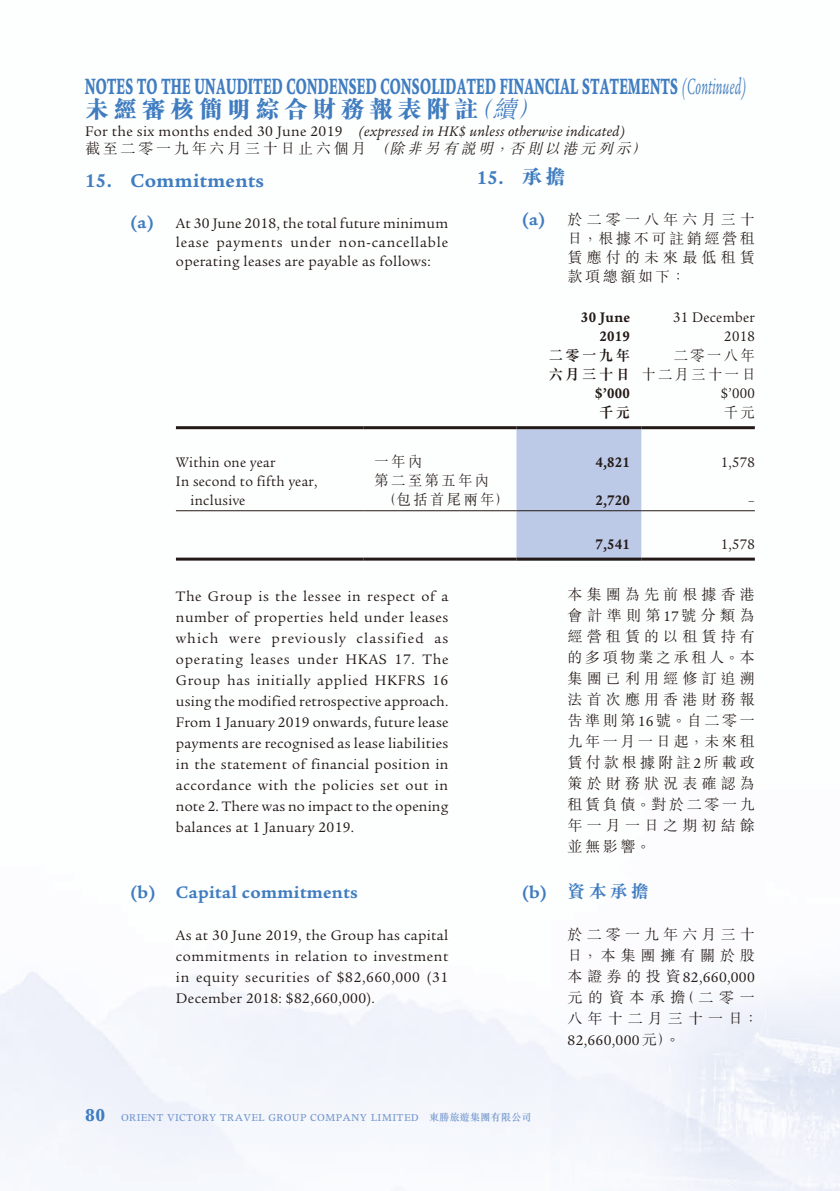
<style>
.page{position:relative;width:840px;height:1191px;background:#fff}
.page>*{position:absolute;margin:0;border:0;box-sizing:border-box;transform-origin:0 0}
.t1{font:900 24px "Legacy Serif Std";letter-spacing:.025em;color:#3f7cc0;scale:.55 1}
.t2{font:800 24px "M Sung HK";letter-spacing:.185em;color:#3f7cc0}
._01_Head1{font:700 20px "Legacy Serif Std";letter-spacing:.02em;color:#3f7cc0}
._21_C_Head1{font:700 20px "Legacy Serif Std";color:#3f7cc0}
._02_Head2{font:700 18px "Legacy Serif Std";letter-spacing:.02em;color:#3f7cc0}
._22_C_Head2{font:700 18px "M Sung HK";color:#3f7cc0}
._00_Body{font:15px/21px "Legacy Serif Std";letter-spacing:.025em;color:#231916;text-align:justify}
._20_C_Body{font:300 15px/21px "M Sung HK";letter-spacing:.275em;color:#231916;text-align:justify}
._50_Table{font:15px "Legacy Serif Std";letter-spacing:.02em;color:#231916;scale:.95 1}
.t3{font:italic 15px "Legacy Serif Std";letter-spacing:.02em;color:#231916}
._20_C_Body-2{font:300 15px/21px "M Sung HK";letter-spacing:.32em;color:#231916}
._20_C_Body-3{font:300 15px "M Sung HK";letter-spacing:.185em;color:#231916}
._50_Table-2{font:300 15px "M Sung HK";letter-spacing:.175em;color:#231916;scale:.95 1}
._50_Table-3{font:700 15px "Legacy Serif Std";letter-spacing:.02em;color:#231916;scale:.95 1}
._50_Table-4{font:700 15px "M Sung HK";letter-spacing:.175em;color:#231916;scale:.95 1}
.t4{font:12px "Apollo MT Std";letter-spacing:.025em;color:#6f94cd}
.s1{font-weight:400;font-style:italic}
.s2{font-weight:300;font-style:italic}
.s3{font-style:normal}
.s4{font-style:italic}
.s5{font-weight:700;font-size:18px;color:#3f7cc0}
.s6{font-family:"M Sung HK";font-weight:800}
.s7{font-family:"Legacy Serif Std";font-weight:700;font-size:18px;color:#3f7cc0}
.s8{font-family:"Legacy Serif Std";font-weight:400}
.s9{font-family:"Legacy Serif Std"}
.s10{font-family:"M Sung HK";font-weight:700;font-size:18px;color:#3f7cc0}
.s11{font-family:"M Sung HK";font-weight:500;font-size:10px}
</style>
<div class="page">
<img style="left:0;top:426px;width:839px;height:765px">
<div style="left:516px;top:429px;width:125px;height:128px;background:#bcc9e7"></div>
<hr style="left:176px;top:426px;width:187px;height:3px;background:#231916">
<hr style="left:363px;top:426px;width:153px;height:3px;background:#231916">
<hr style="left:516px;top:426px;width:125px;height:3px;background:#231916">
<hr style="left:641px;top:426px;width:113px;height:3px;background:#231916">
<hr style="left:176px;top:510px;width:187px;height:1px;background:#231916">
<hr style="left:363px;top:510px;width:153px;height:1px;background:#231916">
<hr style="left:516px;top:510px;width:125px;height:1px;background:#231916">
<hr style="left:641px;top:510px;width:113px;height:1px;background:#231916">
<hr style="left:176px;top:557px;width:187px;height:3px;background:#231916">
<hr style="left:363px;top:557px;width:153px;height:3px;background:#231916">
<hr style="left:516px;top:557px;width:125px;height:3px;background:#231916">
<hr style="left:641px;top:557px;width:113px;height:3px;background:#231916">
<h1 class="t1" style="left:85px;top:72px;width:1202px">NOTES TO THE UNAUDITED CONDENSED CONSOLIDATED FINANCIAL STATEMENTS <span class="s1">(Continued)</span></h1>
<h1 class="t2" style="left:85px;top:97px;width:464px">未經審核簡明綜合財務報表附註<span class="s2">（續）</span></h1>
<p class="t3" style="left:85px;top:122px;width:541px"><span class="s3">For the six months ended 30 June 2019</span> (expressed in HK$ unless otherwise indicated)</p>
<p class="_20_C_Body-3" style="left:85px;top:137px;width:567px">截至二零一九年六月三十日止六個月<span class="s4">（除非另有說明，否則以港元列示）</span></p>
<p class="_01_Head1" style="left:85px;top:169px;width:180px">15. Commitments</p>
<p class="_00_Body" style="left:176px;top:214px;width:273px;line-height:19px;text-indent:-45px"><span class="s5">(a)</span> At 30 June 2018, the total future minimum lease payments under non-cancellable operating leases are payable as follows:</p>
<p class="_21_C_Head1" style="left:476px;top:166px;width:90px">15. <span class="s6">承擔</span></p>
<p class="_20_C_Body" style="left:567px;top:209px;width:189px;line-height:19px;text-indent:-45px"><span class="s7">(a)</span> 於二零一八年六月三十日，根據不可註銷經營租賃應付的未來最低租賃款項總額如下：</p>
<p class="_50_Table-3" style="left:580px;top:309px;width:53px">30 June</p>
<p class="_50_Table-3" style="left:599px;top:328px;width:34px">2019</p>
<p class="_50_Table-4" style="left:548px;top:348px;width:87px">二零一九年</p>
<p class="_50_Table-4" style="left:548px;top:367px;width:87px">六月三十日</p>
<p class="_50_Table" style="left:672px;top:309px;width:87px">31 December</p>
<p class="_50_Table" style="left:723px;top:328px;width:34px">2018</p>
<p class="_50_Table-2" style="left:673px;top:345px;width:87px">二零一八年</p>
<p class="_50_Table-2" style="left:641px;top:364px;width:122px">十二月三十一日</p>
<p class="_50_Table-3" style="left:594px;top:385px;width:38px">$’000</p>
<p class="_50_Table" style="left:720px;top:385px;width:37px">$’000</p>
<p class="_50_Table-4" style="left:598px;top:405px;width:34px">千元</p>
<p class="_50_Table-2" style="left:723px;top:402px;width:34px">千元</p>
<p class="_50_Table" style="left:176px;top:453px;width:106px">Within one year</p>
<p class="_50_Table-2" style="left:374px;top:451px;width:52px">一年內</p>
<p class="_50_Table-3" style="left:595px;top:453px;width:38px">4,821</p>
<p class="_50_Table" style="left:720px;top:453px;width:37px">1,578</p>
<p class="_50_Table" style="left:176px;top:472px;width:150px">In second to fifth year,</p>
<p class="_50_Table" style="left:190px;top:491px;width:59px">inclusive</p>
<p class="_50_Table-2" style="left:374px;top:470px;width:122px">第二至第五年內</p>
<p class="_50_Table-2" style="left:382px;top:489px;width:135px">（包括首尾兩年）</p>
<p class="_50_Table-3" style="left:595px;top:491px;width:38px">2,720</p>
<p class="_50_Table" style="left:747px;top:491px;width:8px">–</p>
<p class="_50_Table-3" style="left:595px;top:535px;width:38px">7,541</p>
<p class="_50_Table" style="left:720px;top:535px;width:37px">1,578</p>
<p class="_00_Body" style="left:176px;top:585px;width:274px">The Group is the lessee in respect of a number of properties held under leases which were previously classified as operating leases under HKAS 17. The Group has initially applied HKFRS 16 using the modified retrospective approach.<br>From 1 January 2019 onwards, future lease payments are recognised as lease liabilities in the statement of financial position in accordance with the policies set out in note 2. There was no impact to the opening balances at 1 January 2019.</p>
<p class="_20_C_Body" style="left:567px;top:583px;width:189px">本集團為先前根據香港會計準則第<span class="s8">17</span>號分類為經營租賃的以租賃持有的多項物業之承租人。本集團已利用經修訂追溯法首次應用香港財務報告準則第<span class="s8">16</span>號。自二零一九年一月一日起，未來租賃付款根據附註<span class="s8">2</span>所載政策於財務狀況表確認為租賃負債。對於二零一九年一月一日之期初結餘並無影響。</p>
<p class="_22_C_Head2" style="left:522px;top:882px;width:128px"><span class="s9">(b)</span> 資本承擔</p>
<p class="_20_C_Body-2" style="left:567px;top:922px;width:192px">於二零一九年六月三十日，本集團擁有關於股本證券的投資<span class="s8">82,660,000</span>元的資本承擔（二零一八年十二月三十一日：<br><span class="s8">82,660,000</span>元）。</p>
<p class="_02_Head2" style="left:130px;top:881px;width:229px">(b) Capital commitments</p>
<p class="_00_Body" style="left:176px;top:924px;width:274px">As at 30 June 2019, the Group has capital commitments in relation to investment in equity securities of $82,660,000 (31<br>December 2018: $82,660,000).</p>
<p class="t4" style="left:85px;top:1111px;width:447px"><span class="s10">80</span> ORIENT VICTORY TRAVEL GROUP COMPANY LIMITED <span class="s11">東勝旅遊集團有限公司</span></p>
</div>
